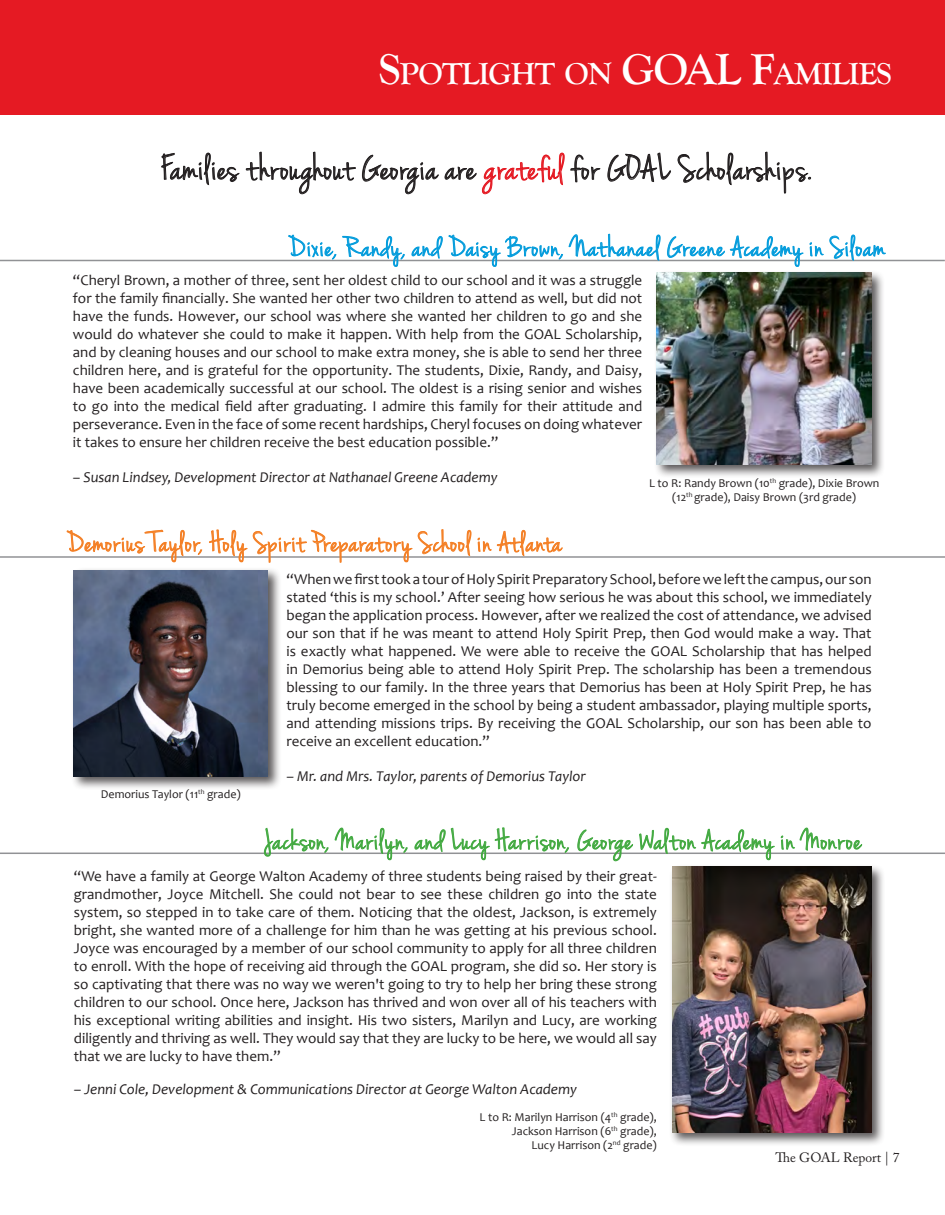
<style>
.page{position:relative;width:945px;height:1215px;background:#fff}
.page>*{position:absolute;margin:0;border:0;box-sizing:border-box;transform-origin:0 0}
.t1{font:37.5px "Jenna Sue";letter-spacing:.03em;color:#231f20}
.t2{font:700 31.5px "Goudy Old Style T";letter-spacing:-.03em;color:#fff}
.t3{font:30px "Jenna Sue";letter-spacing:.04em;color:#44aa42}
.t4{font:30px "Jenna Sue";letter-spacing:.04em;color:#069ddc}
.t5{font:30px "Jenna Sue";letter-spacing:.04em;color:#f48026}
.t6{font:15px/18px "Candara";color:#231f20;text-align:justify}
.t7{font:italic 15px "Candara";color:#231f20}
.t8{font:13.5px "Adobe Caslon Pro";color:#231f20}
.t9{font:12px/14.4px "Candara";color:#231f20;text-align:center}
.s1{font-size:45px}
.s2{color:#e51a23}
</style>
<div class="page">
<div style="left:0;top:0;width:945px;height:114px;background:#e51a23"></div>
<hr style="left:0;top:260px;width:945px;height:1px;background:#919295">
<div style="left:71px;top:567px;width:211px;height:224px;background:#231f20;opacity:.75"></div>
<img style="left:74px;top:570px;width:194px;height:207px">
<hr style="left:0;top:556px;width:945px;height:2px;background:#919295">
<hr style="left:0;top:853px;width:945px;height:1px;background:#919295">
<div style="left:654px;top:270px;width:232px;height:209px;background:#231f20;opacity:.75"></div>
<img style="left:657px;top:273px;width:215px;height:192px">
<div style="left:669px;top:864px;width:216px;height:282px;background:#231f20;opacity:.75"></div>
<img style="left:672px;top:867px;width:200px;height:266px">
<svg style="left:161px;top:151px;width:194px;height:44px"></svg>
<svg style="left:362px;top:152px;width:239px;height:43px"></svg>
<svg style="left:607px;top:152px;width:64px;height:30px"></svg>
<svg style="left:677px;top:151px;width:134px;height:43px"></svg>
<svg style="left:264px;top:827px;width:144px;height:34px"></svg>
<svg style="left:414px;top:827px;width:156px;height:34px"></svg>
<svg style="left:577px;top:827px;width:286px;height:40px"></svg>
<svg style="left:66px;top:529px;width:137px;height:44px"></svg>
<svg style="left:209px;top:529px;width:354px;height:34px"></svg>
<svg style="left:288px;top:234px;width:117px;height:33px"></svg>
<svg style="left:411px;top:233px;width:250px;height:34px"></svg>
<svg style="left:667px;top:234px;width:219px;height:33px"></svg>
<h2 class="t2" style="left:379px;top:56px;width:510px"><span class="s1">S</span>POTLIGHT ON <span class="s1">GOAL F</span>AMILIES</h2>
<h1 class="t1" style="left:161px;top:147px;width:652px">Families throughout Georgia are <span class="s2">grateful</span> for GOAL Scholarships.</h1>
<h3 class="t4" style="left:288px;top:230px;width:599px">Dixie, Randy, and Daisy Brown, Nathanael Greene Academy in Siloam</h3>
<p class="t6" style="left:73px;top:271px;width:571px">“Cheryl Brown, a mother of three, sent her oldest child to our school and it was a struggle for the family financially. She wanted her other two children to attend as well, but did not have the funds. However, our school was where she wanted her children to go and she would do whatever she could to make it happen. With help from the GOAL Scholarship, and by cleaning houses and our school to make extra money, she is able to send her three children here, and is grateful for the opportunity. The students, Dixie, Randy, and Daisy, have been academically successful at our school. The oldest is a rising senior and wishes to go into the medical field after graduating. I admire this family for their attitude and perseverance. Even in the face of some recent hardships, Cheryl focuses on doing whatever it takes to ensure her children receive the best education possible.”</p>
<p class="t7" style="left:73px;top:467px;width:426px">– Susan Lindsey, Development Director at Nathanael Greene Academy</p>
<p class="t9" style="left:649px;top:476px;width:232px">L to R: Randy Brown (10<sup>th</sup> grade), Dixie Brown (12<sup>th</sup> grade), Daisy Brown (3rd grade)</p>
<h3 class="t5" style="left:66px;top:525px;width:497px">Demorius Taylor, Holy Spirit Preparatory School in Atlanta</h3>
<p class="t9" style="left:101px;top:786px;width:141px">Demorius Taylor (11<sup>th</sup> grade)</p>
<p class="t6" style="left:286px;top:570px;width:587px">“When we first took a tour of Holy Spirit Preparatory School, before we left the campus, our son stated ‘this is my school.’ After seeing how serious he was about this school, we immediately began the application process. However, after we realized the cost of attendance, we advised our son that if he was meant to attend Holy Spirit Prep, then God would make a way. That is exactly what happened. We were able to receive the GOAL Scholarship that has helped in Demorius being able to attend Holy Spirit Prep. The scholarship has been a tremendous blessing to our family. In the three years that Demorius has been at Holy Spirit Prep, he has truly become emerged in the school by being a student ambassador, playing multiple sports, and attending missions trips. By receiving the GOAL Scholarship, our son has been able to receive an excellent education.”</p>
<p class="t7" style="left:286px;top:766px;width:301px">– Mr. and Mrs. Taylor, parents of Demorius Taylor</p>
<h3 class="t3" style="left:264px;top:823px;width:599px">Jackson, Marilyn, and Lucy Harrison, George Walton Academy in Monroe</h3>
<p class="t6" style="left:74px;top:867px;width:585px">“We have a family at George Walton Academy of three students being raised by their great&shy;grandmother, Joyce Mitchell. She could not bear to see these children go into the state system, so stepped in to take care of them. Noticing that the oldest, Jackson, is extremely bright, she wanted more of a challenge for him than he was getting at his previous school.<br>Joyce was encouraged by a member of our school community to apply for all three children to enroll. With the hope of receiving aid through the GOAL program, she did so. Her story is so captivating that there was no way we weren't going to try to help her bring these strong children to our school. Once here, Jackson has thrived and won over all of his teachers with his exceptional writing abilities and insight. His two sisters, Marilyn and Lucy, are working diligently and thriving as well. They would say that they are lucky to be here, we would all say that we are lucky to have them.”</p>
<p class="t7" style="left:74px;top:1080px;width:505px">– Jenni Cole, Development &amp; Communications Director at George Walton Academy</p>
<p class="t9" style="left:480px;top:1109px;width:179px;text-align:right">L to R: Marilyn Harrison (4<sup>th</sup> grade),<br>Jackson Harrison (6<sup>th</sup> grade),<br>Lucy Harrison (2<sup>nd</sup> grade)</p>
<p class="t8" style="left:776px;top:1149px;width:126px">The GOAL Report | 7</p>
</div>
